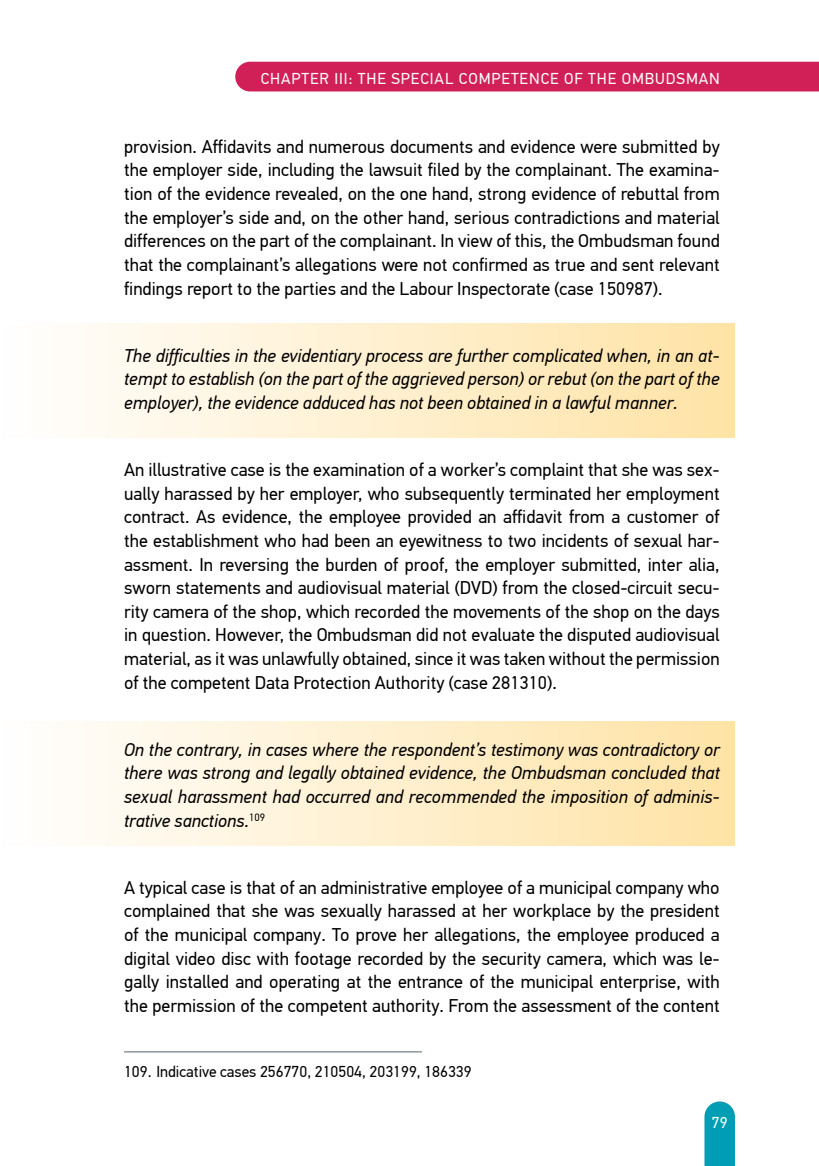
<style>
.page{position:relative;width:819px;height:1166px;background:#fff}
.page>*{position:absolute;margin:0;border:0;box-sizing:border-box;transform-origin:0 0}
.t1{font:18.38px/23.6px "PF Din Text Pro";color:#000;text-align:justify}
.t2{font:italic 18.38px/23.6px "PF Din Text Pro";color:#000;text-align:justify}
.t3{font:15.75px "PF Din Text Pro";letter-spacing:.06em;color:#fff}
.t4{font:15.75px "PF Din Text Pro";color:#000}
</style>
<div class="page">
<svg style="left:704px;top:1101px;width:31px;height:65px;background:#12a5b9"></svg>
<div style="left:235px;top:62px;width:584px;height:29px;background:#d11f58"></div>
<div style="left:0;top:323px;width:734px;height:114px;background:linear-gradient(to right,#fff,#ffe3a5)"></div>
<div style="left:0;top:722px;width:734px;height:124px;background:linear-gradient(to right,#fff,#ffe3a5)"></div>
<hr style="left:124px;top:1051px;width:298px;height:1px;background:#546670">
<p class="t3" style="left:261px;top:69px;width:460px">CHAPTER III: THE SPECIAL COMPETENCE OF THE OMBUDSMAN</p>
<p class="t1" style="left:124px;top:135px;width:597px">provision. Affidavits and numerous documents and evidence were submitted by the employer side, including the lawsuit filed by the complainant. The examina&shy;tion of the evidence revealed, on the one hand, strong evidence of rebuttal from the employer’s side and, on the other hand, serious contradictions and material differences on the part of the complainant. In view of this, the Ombudsman found that the complainant’s allegations were not confirmed as true and sent relevant findings report to the parties and the Labour Inspectorate (case 150987).</p>
<p class="t2" style="left:124px;top:344px;width:597px">The difficulties in the evidentiary process are further complicated when, in an at&shy;tempt to establish (on the part of the aggrieved person) or rebut (on the part of the employer), the evidence adduced has not been obtained in a lawful manner.</p>
<p class="t1" style="left:124px;top:458px;width:597px">An illustrative case is the examination of a worker’s complaint that she was sex&shy;ually harassed by her employer, who subsequently terminated her employment contract. As evidence, the employee provided an affidavit from a customer of the establishment who had been an eyewitness to two incidents of sexual har&shy;assment. In reversing the burden of proof, the employer submitted, inter alia, sworn statements and audiovisual material (DVD) from the closed-circuit secu&shy;rity camera of the shop, which recorded the movements of the shop on the days in question. However, the Ombudsman did not evaluate the disputed audiovisual material, as it was unlawfully obtained, since it was taken without the permission of the competent Data Protection Authority (case 281310).</p>
<p class="t2" style="left:124px;top:738px;width:597px">On the contrary, in cases where the respondent’s testimony was contradictory or there was strong and legally obtained evidence, the Ombudsman concluded that sexual harassment had occurred and recommended the imposition of adminis&shy;trative sanctions.<sup>109</sup></p>
<p class="t1" style="left:124px;top:876px;width:597px">A typical case is that of an administrative employee of a municipal company who complained that she was sexually harassed at her workplace by the president of the municipal company. To prove her allegations, the employee produced a digital video disc with footage recorded by the security camera, which was le&shy;gally installed and operating at the entrance of the municipal enterprise, with the permission of the competent authority. From the assessment of the content</p>
<p class="t4" style="left:124px;top:1062px;width:349px">109. Indicative cases 256770, 210504, 203199, 186339</p>
<p class="t3" style="left:711px;top:1113px;width:17px">79</p>
</div>
